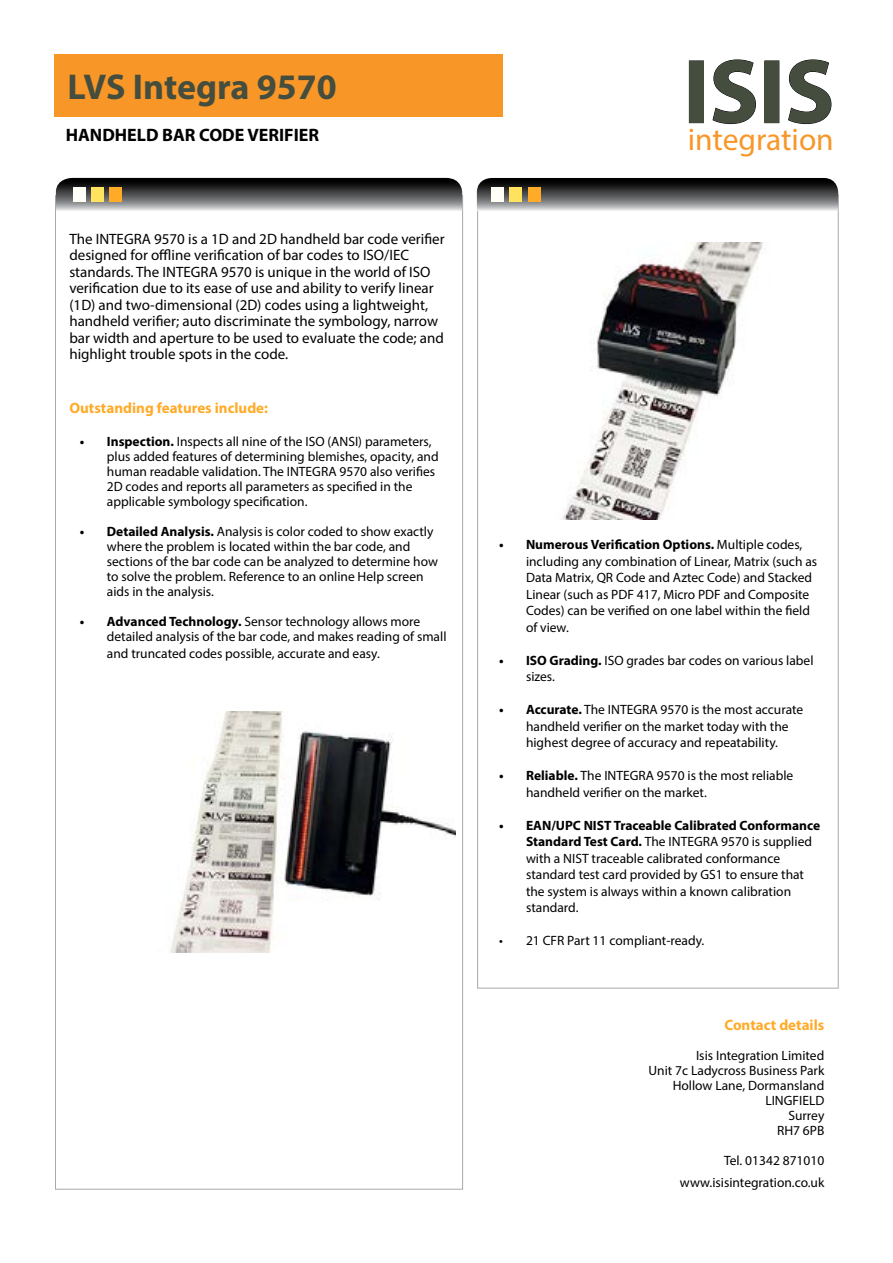
<style>
.page{position:relative;width:893px;height:1263px;background:#fff}
.page>*{position:absolute;margin:0;border:0;box-sizing:border-box;transform-origin:0 0}
.t1{font:700 91.5px "Myriad Pro";color:#444d3e}
.t2{font:700 36px "Myriad Pro";color:#444d3e}
.t3{font:31.5px "Myriad Pro";color:#f89728}
.t4{font:700 18px "Myriad Pro";color:#000}
.t5{font:15px/16.5px "Myriad Pro";color:#000}
.t6{font:700 15px "Myriad Pro";color:#ffab28}
.t7{font:13.5px/15px "Myriad Pro";color:#000}
.s1{font-weight:700}
</style>
<div class="page">
<svg style="left:56px;top:178px;width:406px;height:33px;background:#5b5b5d"></svg>
<div style="left:109px;top:187px;width:13px;height:15px;background:#ffab28"></div>
<div style="left:91px;top:187px;width:13px;height:15px;background:#ffe25e"></div>
<div style="left:73px;top:187px;width:13px;height:15px;background:#fffef7"></div>
<div style="left:689px;top:61px;width:14px;height:62px;border:1px solid #000"></div>
<svg style="left:712px;top:59px;width:44px;height:65px"></svg>
<svg style="left:788px;top:59px;width:44px;height:65px"></svg>
<div style="left:54px;top:54px;width:448px;height:62px;background:#f89728"></div>
<svg style="left:477px;top:178px;width:361px;height:33px;background:#5b5c5d"></svg>
<img style="left:561px;top:243px;width:202px;height:277px">
<img style="left:170px;top:711px;width:285px;height:241px">
<div style="left:528px;top:188px;width:13px;height:14px;background:#ffab28"></div>
<div style="left:509px;top:188px;width:13px;height:14px;background:#ffe25e"></div>
<div style="left:491px;top:188px;width:13px;height:14px;background:#fffef7"></div>
<h2 class="t2" style="left:68px;top:63px;width:271px">LVS Integra 9570</h2>
<h3 class="t4" style="left:66px;top:123px;width:255px">HANDHELD BAR CODE VERIFIER</h3>
<p class="t5" style="left:69px;top:230px;width:377px">The INTEGRA 9570 is a 1D and 2D handheld bar code verifier designed for offline verification of bar codes to ISO/IEC standards. The INTEGRA 9570 is unique in the world of ISO verification due to its ease of use and ability to verify linear (1D) and two-dimensional (2D) codes using a lightweight, handheld verifier; auto discriminate the symbology, narrow bar width and aperture to be used to evaluate the code; and highlight trouble spots in the code.</p>
<p class="t6" style="left:69px;top:399px;width:200px">Outstanding features include:</p>
<p class="t7" style="left:107px;top:434px;width:333px;text-indent:-27px"><span class="s1">• Inspection.</span> Inspects all nine of the ISO (ANSI) parameters, plus added features of determining blemishes, opacity, and human readable validation. The INTEGRA 9570 also verifies 2D codes and reports all parameters as specified in the applicable symbology specification.</p>
<p class="t7" style="left:107px;top:524px;width:333px;text-indent:-27px"><span class="s1">• Detailed Analysis.</span> Analysis is color coded to show exactly where the problem is located within the bar code, and sections of the bar code can be analyzed to determine how to solve the problem. Reference to an online Help screen aids in the analysis.</p>
<p class="t7" style="left:107px;top:614px;width:341px;text-indent:-27px"><span class="s1">• Advanced Technology.</span> Sensor technology allows more detailed analysis of the bar code, and makes reading of small</p>
<p class="t7" style="left:107px;top:646px;width:274px">and truncated codes possible, accurate and easy.</p>
<h1 class="t1" style="left:683px;top:32px;width:153px">ISIS</h1>
<h3 class="t3" style="left:688px;top:120px;width:147px">integration</h3>
<p class="t7" style="left:526px;top:536px;width:293px;line-height:16.5px;text-indent:-27px"><span class="s1">• Numerous Verification Options.</span> Multiple codes, including any combination of Linear, Matrix (such as Data Matrix, QR Code and Aztec Code) and Stacked Linear (such as PDF 417, Micro PDF and Composite Codes) can be verified on one label within the field of view.</p>
<p class="t7" style="left:526px;top:652px;width:289px;line-height:16.5px;text-indent:-27px"><span class="s1">• ISO Grading.</span> ISO grades bar codes on various label sizes.</p>
<p class="t7" style="left:526px;top:701px;width:279px;line-height:16.5px;text-indent:-27px"><span class="s1">• Accurate.</span> The INTEGRA 9570 is the most accurate handheld verifier on the market today with the highest degree of accuracy and repeatability.</p>
<p class="t7" style="left:526px;top:767px;width:269px;line-height:16.5px;text-indent:-27px"><span class="s1">• Reliable.</span> The INTEGRA 9570 is the most reliable handheld verifier on the market.</p>
<p class="t7" style="left:526px;top:817px;width:296px;line-height:16.5px;text-indent:-27px"><span class="s1">• EAN/UPC NIST Traceable Calibrated Conformance Standard Test Card.</span> The INTEGRA 9570 is supplied with a NIST traceable calibrated conformance standard test card provided by GS1 to ensure that the system is always within a known calibration standard.</p>
<p class="t7" style="left:499px;top:933px;width:207px">• 21 CFR Part 11 compliant-ready.</p>
<p class="t6" style="left:724px;top:1015px;width:101px">Contact details</p>
<p class="t7" style="left:649px;top:1048px;width:177px;text-align:right">Isis Integration Limited<br>Unit 7c Ladycross Business Park<br>Hollow Lane, Dormansland<br>LINGFIELD<br>Surrey<br>RH7 6PB</p>
<p class="t7" style="left:680px;top:1150px;width:146px;line-height:21.6px;text-align:right">Tel. 01342 871010 www.isisintegration.co.uk</p>
</div>
